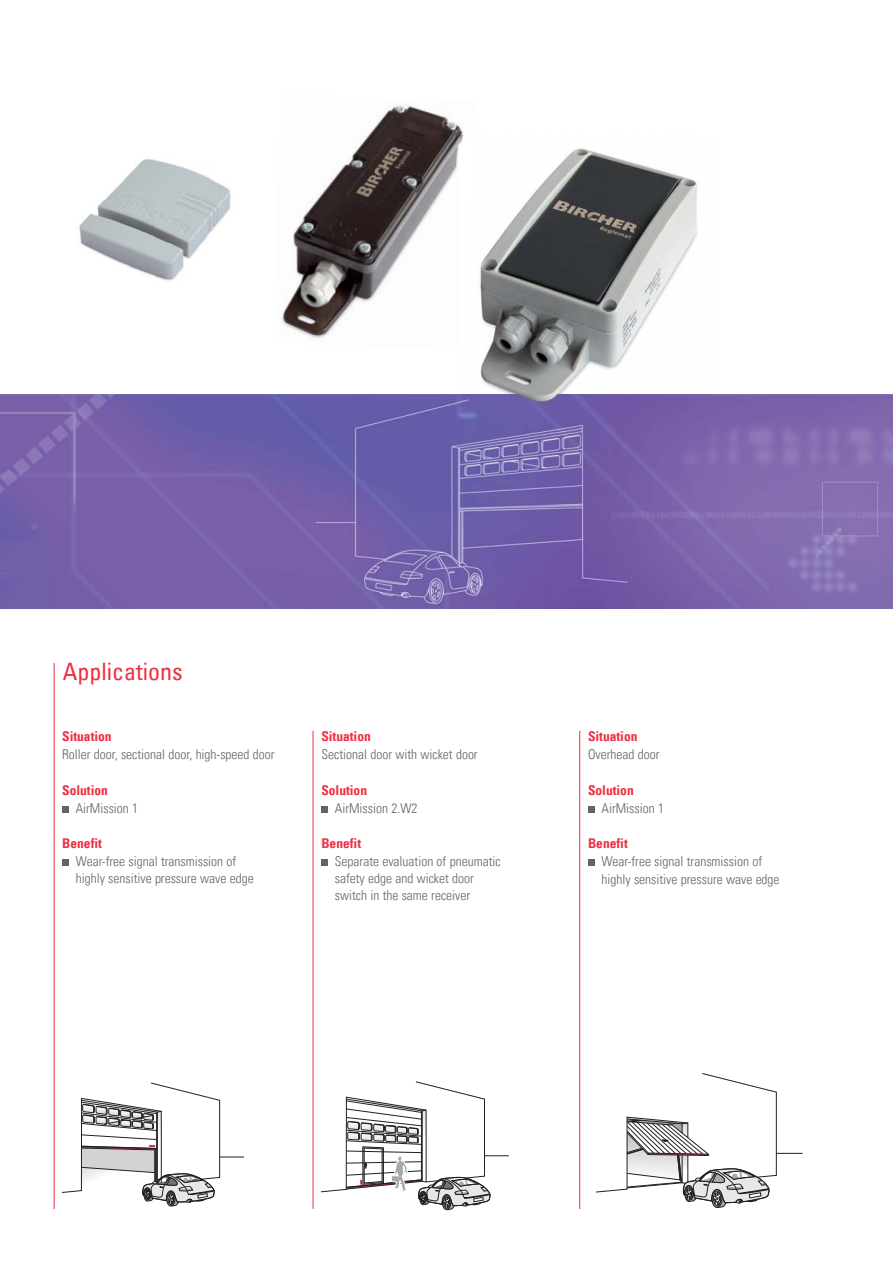
<style>
.page{position:relative;width:893px;height:1263px;background:#fff}
.page>*{position:absolute;margin:0;border:0;box-sizing:border-box;transform-origin:0 0}
.t1{font:condensed 24px "Univers Com 57";color:#ee3043}
.t2{font:13.5px/17.2px "Univers Com 47 Light Cond";color:#636466}
.t3{font:13.5px "Univers Com 67 Bold Cond";color:#ee3043}
</style>
<div class="page">
<img style="left:0;top:394px;width:893px;height:215px">
<hr style="left:54px;top:663px;width:1px;height:546px;background:#ee3043">
<hr style="left:579px;top:731px;width:1px;height:478px;background:#ee3043">
<hr style="left:313px;top:731px;width:1px;height:478px;background:#ee3043">
<svg style="left:63px;top:1083px;width:181px;height:123px"></svg>
<svg style="left:321px;top:1082px;width:188px;height:128px"></svg>
<svg style="left:597px;top:1073px;width:205px;height:135px"></svg>
<img style="left:459px;top:148px;width:255px;height:271px">
<img style="left:282px;top:105px;width:193px;height:245px">
<img style="left:459px;top:135px;width:14px;height:215px">
<img style="left:79px;top:159px;width:152px;height:122px">
<div style="left:62px;top:807px;width:7px;height:6px;background:#636466"></div>
<div style="left:62px;top:859px;width:7px;height:6px;background:#636466"></div>
<svg style="left:588px;top:807px;width:6px;height:6px"></svg>
<svg style="left:588px;top:859px;width:6px;height:6px"></svg>
<div style="left:321px;top:807px;width:7px;height:6px;background:#636466"></div>
<div style="left:321px;top:859px;width:7px;height:6px;background:#636466"></div>
<h1 class="t1" style="left:63px;top:663px;width:122px">Applications</h1>
<p class="t3" style="left:62px;top:731px;width:51px">Situation</p>
<p class="t2" style="left:62px;top:745px;width:214px">Roller door, sectional door, high-speed door</p>
<p class="t3" style="left:62px;top:785px;width:47px">Solution</p>
<p class="t2" style="left:76px;top:799px;width:64px">AirMission 1</p>
<p class="t3" style="left:62px;top:838px;width:41px">Benefit</p>
<p class="t2" style="left:76px;top:852px;width:180px">Wear-free signal transmission of highly sensitive pressure wave edge</p>
<p class="t3" style="left:321px;top:731px;width:51px">Situation</p>
<p class="t2" style="left:321px;top:745px;width:158px">Sectional door with wicket door</p>
<p class="t3" style="left:321px;top:785px;width:47px">Solution</p>
<p class="t2" style="left:335px;top:799px;width:84px">AirMission 2.W2</p>
<p class="t3" style="left:321px;top:838px;width:41px">Benefit</p>
<p class="t2" style="left:335px;top:852px;width:167px">Separate evaluation of pneumatic safety edge and wicket door switch in the same receiver</p>
<p class="t3" style="left:588px;top:731px;width:51px">Situation</p>
<p class="t2" style="left:588px;top:745px;width:73px">Overhead door</p>
<p class="t3" style="left:588px;top:785px;width:47px">Solution</p>
<p class="t2" style="left:601px;top:799px;width:64px">AirMission 1</p>
<p class="t3" style="left:588px;top:838px;width:41px">Benefit</p>
<p class="t2" style="left:601px;top:851px;width:180px;line-height:18px">Wear-free signal transmission of highly sensitive pressure wave edge</p>
</div>
